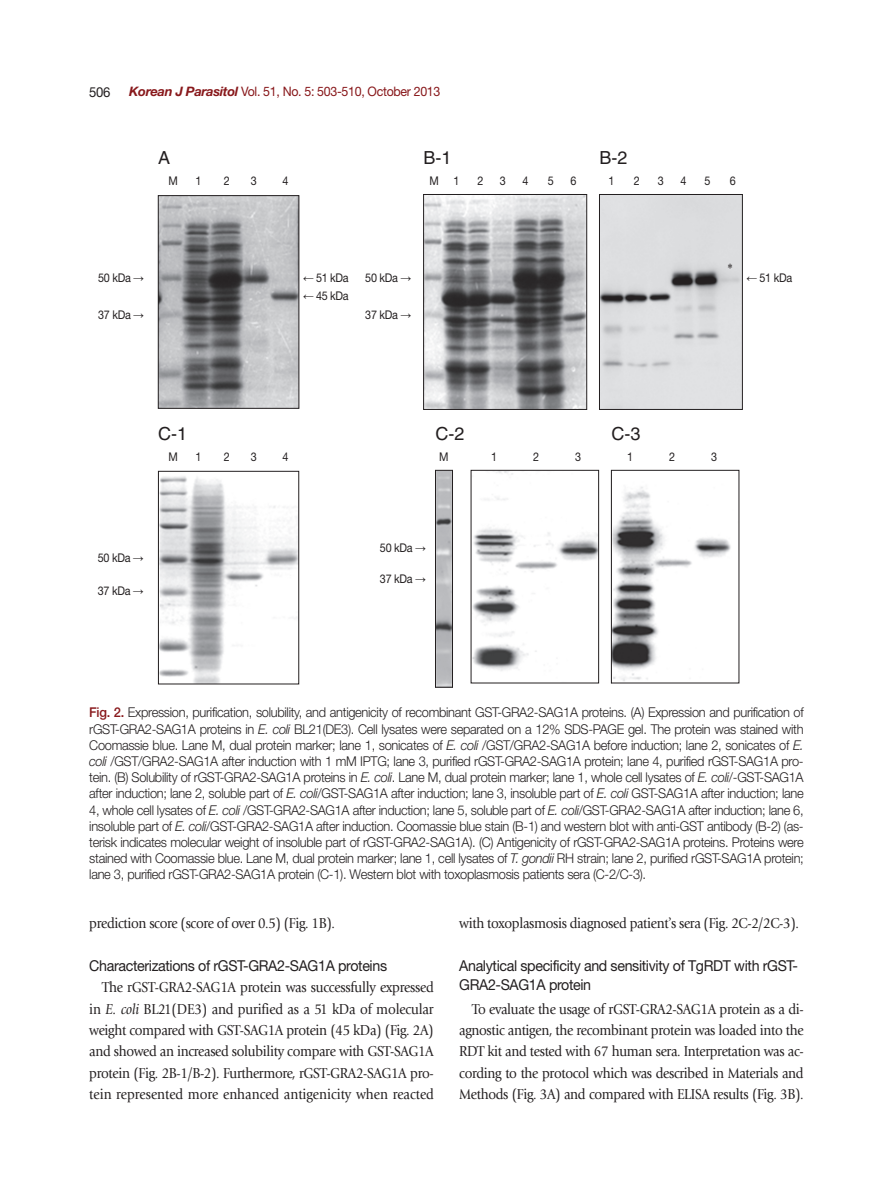
<style>
.page{position:relative;width:893px;height:1191px;background:#fff}
.page>*{position:absolute;margin:0;border:0;box-sizing:border-box;transform-origin:0 0}
.t1{font:18px "Helvetica LT Std";color:#231f20}
.본문{font:15px/21.3px "Giovanni Std";letter-spacing:-.025em;color:#231f20;text-align:justify;scale:.9 1}
.본문_중제목{font:15px/19.2px "Helvetica Neue LT Std";letter-spacing:-.025em;color:#231f20;scale:.95 1}
.t2{font:13.8px "Helvetica Neue LT Std";color:#231f20;scale:.95 1}
.표_제목__그림_설명{font:300 13.5px/16.2px "Helvetica Neue LT Std";letter-spacing:-.025em;color:#231f20;text-align:justify;scale:.95 1}
.t3{font:13.05px "Helvetica Neue LT Std";letter-spacing:-.025em;color:#88181b;scale:.95 1}
.그림_지문_8pt{font:12px "Helvetica Neue LT Std";letter-spacing:-.025em;color:#231f20;scale:.9 1}
.그림_지문_8pt-2{font:12px "Times New Roman";color:#231f20;scale:.9 1}
.s1{font-weight:700;font-style:italic}
.s2{font-family:"Times New Roman"}
.s3{font-weight:500;color:#88181b}
.s4{font-style:italic}
.s5{font-family:"Minion Pro"}
</style>
<div class="page">
<img style="left:425px;top:196px;width:160px;height:212px">
<div style="left:423px;top:194px;width:164px;height:216px;border:1px solid #231f20"></div>
<img style="left:601px;top:196px;width:140px;height:212px">
<div style="left:599px;top:194px;width:144px;height:216px;border:1px solid #231f20"></div>
<img style="left:160px;top:197px;width:137px;height:209px">
<div style="left:158px;top:195px;width:141px;height:213px;border:1px solid #231f20"></div>
<img style="left:160px;top:476px;width:137px;height:206px">
<div style="left:158px;top:471px;width:141px;height:213px;border:1px solid #231f20"></div>
<img style="left:473px;top:472px;width:124px;height:199px">
<div style="left:471px;top:470px;width:128px;height:213px;border:1px solid #231f20"></div>
<img style="left:613px;top:487px;width:118px;height:194px">
<div style="left:611px;top:470px;width:128px;height:213px;border:1px solid #231f20"></div>
<img style="left:437px;top:472px;width:14px;height:213px">
<div style="left:435px;top:470px;width:18px;height:217px;border:1px solid #231f20"></div>
<p class="t2" style="left:89px;top:83px;width:24px">506</p>
<p class="t3" style="left:129px;top:84px;width:329px"><span class="s1">Korean J Parasitol</span> Vol. 51, No. 5: 503-510, October 2013</p>
<p class="t1" style="left:158px;top:147px;width:14px">A</p>
<p class="t1" style="left:424px;top:147px;width:30px">B-1</p>
<p class="t1" style="left:599px;top:147px;width:30px">B-2</p>
<p class="그림_지문_8pt" style="left:168px;top:174px;width:12px">M</p>
<p class="그림_지문_8pt" style="left:195px;top:174px;width:8px">1</p>
<p class="그림_지문_8pt" style="left:224px;top:174px;width:8px">2</p>
<p class="그림_지문_8pt" style="left:251px;top:174px;width:8px">3</p>
<p class="그림_지문_8pt" style="left:282px;top:174px;width:8px">4</p>
<p class="그림_지문_8pt" style="left:429px;top:174px;width:35px">M 1</p>
<p class="그림_지문_8pt" style="left:477px;top:174px;width:8px">2</p>
<p class="그림_지문_8pt" style="left:500px;top:174px;width:8px">3</p>
<p class="그림_지문_8pt" style="left:522px;top:174px;width:8px">4</p>
<p class="그림_지문_8pt" style="left:548px;top:174px;width:8px">5</p>
<p class="그림_지문_8pt" style="left:570px;top:174px;width:8px">6</p>
<p class="그림_지문_8pt" style="left:608px;top:174px;width:8px">1</p>
<p class="그림_지문_8pt" style="left:634px;top:174px;width:8px">2</p>
<p class="그림_지문_8pt" style="left:658px;top:174px;width:8px">3</p>
<p class="그림_지문_8pt" style="left:680px;top:174px;width:8px">4</p>
<p class="그림_지문_8pt" style="left:704px;top:174px;width:8px">5</p>
<p class="그림_지문_8pt" style="left:730px;top:174px;width:8px">6</p>
<p class="그림_지문_8pt" style="left:98px;top:271px;width:53px">50 kDa <span class="s2">→</span></p>
<p class="그림_지문_8pt" style="left:303px;top:270px;width:52px"><span class="s2">←</span> 51 kDa</p>
<p class="그림_지문_8pt" style="left:98px;top:307px;width:53px">37 kDa <span class="s2">→</span></p>
<p class="그림_지문_8pt" style="left:303px;top:288px;width:52px"><span class="s2">←</span> 45 kDa</p>
<p class="그림_지문_8pt" style="left:365px;top:271px;width:53px">50 kDa <span class="s2">→</span></p>
<p class="그림_지문_8pt" style="left:365px;top:307px;width:53px">37 kDa <span class="s2">→</span></p>
<p class="그림_지문_8pt-2" style="left:727px;top:260px;width:8px">*</p>
<p class="그림_지문_8pt" style="left:747px;top:270px;width:52px"><span class="s2">←</span> 51 kDa</p>
<p class="t1" style="left:158px;top:423px;width:30px">C-1</p>
<p class="그림_지문_8pt" style="left:168px;top:449px;width:12px">M</p>
<p class="그림_지문_8pt" style="left:195px;top:449px;width:8px">1</p>
<p class="그림_지문_8pt" style="left:224px;top:449px;width:8px">2</p>
<p class="그림_지문_8pt" style="left:251px;top:449px;width:8px">3</p>
<p class="그림_지문_8pt" style="left:282px;top:449px;width:8px">4</p>
<p class="그림_지문_8pt" style="left:98px;top:551px;width:53px">50 kDa <span class="s2">→</span></p>
<p class="그림_지문_8pt" style="left:98px;top:583px;width:53px">37 kDa <span class="s2">→</span></p>
<p class="t1" style="left:435px;top:423px;width:30px">C-2</p>
<p class="t1" style="left:611px;top:423px;width:30px">C-3</p>
<p class="그림_지문_8pt" style="left:439px;top:449px;width:12px">M</p>
<p class="그림_지문_8pt" style="left:491px;top:449px;width:8px">1</p>
<p class="그림_지문_8pt" style="left:533px;top:449px;width:8px">2</p>
<p class="그림_지문_8pt" style="left:575px;top:449px;width:8px">3</p>
<p class="그림_지문_8pt" style="left:627px;top:449px;width:8px">1</p>
<p class="그림_지문_8pt" style="left:669px;top:449px;width:8px">2</p>
<p class="그림_지문_8pt" style="left:711px;top:449px;width:8px">3</p>
<p class="그림_지문_8pt" style="left:380px;top:541px;width:53px">50 kDa <span class="s2">→</span></p>
<p class="그림_지문_8pt" style="left:380px;top:571px;width:53px">37 kDa <span class="s2">→</span></p>
<p class="표_제목__그림_설명" style="left:89px;top:704px;width:754px"><span class="s3">Fig. 2.</span> Expression, purification, solubility, and antigenicity of recombinant GST-GRA2-SAG1A proteins. (A) Expression and purification of rGST-GRA2-SAG1A proteins in <span class="s4">E. coli</span> BL21(DE3). Cell lysates were separated on a 12% SDS-PAGE gel. The protein was stained with Coomassie blue. Lane M, dual protein marker; lane 1, sonicates of <span class="s4">E. coli</span> /GST/GRA2-SAG1A before induction; lane 2, sonicates of <span class="s4">E. coli</span> /GST/GRA2-SAG1A after induction with 1 mM IPTG; lane 3, purified rGST-GRA2-SAG1A protein; lane 4, purified rGST-SAG1A pro&shy;tein. (B) Solubility of rGST-GRA2-SAG1A proteins in <span class="s4">E. coli</span>. Lane M, dual protein marker; lane 1, whole cell lysates of <span class="s4">E. coli</span>/-GST-SAG1A after induction; lane 2, soluble part of <span class="s4">E. coli</span>/GST-SAG1A after induction; lane 3, insoluble part of <span class="s4">E. coli</span> GST-SAG1A after induction; lane 4, whole cell lysates of <span class="s4">E. coli</span> /GST-GRA2-SAG1A after induction; lane 5, soluble part of <span class="s4">E. coli</span>/GST-GRA2-SAG1A after induction; lane 6, insoluble part of <span class="s4">E. coli</span>/GST-GRA2-SAG1A after induction. Coomassie blue stain (B-1) and western blot with anti-GST antibody (B-2) (as&shy;terisk indicates molecular weight of insoluble part of rGST-GRA2-SAG1A). (C) Antigenicity of rGST-GRA2-SAG1A proteins. Proteins were stained with Coomassie blue. Lane M, dual protein marker; lane 1, cell lysates of <span class="s4">T. gondii</span> RH strain; lane 2, purified rGST-SAG1A protein; lane 3, purified rGST-GRA2-SAG1A protein (C-1). Western blot with toxoplasmosis patients sera (C-2/C-3).</p>
<p class="본문" style="left:89px;top:913px;width:275px">prediction score (score of over 0.5) (Fig. 1B).</p>
<p class="본문_중제목" style="left:89px;top:956px;width:315px">Characterizations of rGST-GRA2-SAG1A proteins</p>
<p class="본문" style="left:89px;top:977px;width:384px;text-indent:13px">The rGST-GRA2-SAG1A protein was successfully expressed in <span class="s4">E. coli</span> BL21(DE3) and purified as a 51 kDa of molecular weight compared with GST-SAG1A protein (45 kDa) (Fig. 2A) and showed an increased solubility compare with GST-SAG1A protein (Fig. 2B-1/B-2). Furthermore, rGST-GRA2-SAG1A pro&shy;tein represented more enhanced antigenicity when reacted</p>
<p class="본문" style="left:459px;top:913px;width:379px">with toxoplasmosis diagnosed patient<span class="s5">’</span>s sera (Fig. 2C-2/2C-3).</p>
<p class="본문_중제목" style="left:459px;top:956px;width:358px">Analytical specificity and sensitivity of TgRDT with rGST-<br>GRA2-SAG1A protein</p>
<p class="본문" style="left:459px;top:998px;width:384px;text-indent:13px">To evaluate the usage of rGST-GRA2-SAG1A protein as a di&shy;agnostic antigen, the recombinant protein was loaded into the RDT kit and tested with 67 human sera. Interpretation was ac&shy;cording to the protocol which was described in Materials and Methods (Fig. 3A) and compared with ELISA results (Fig. 3B).</p>
</div>
